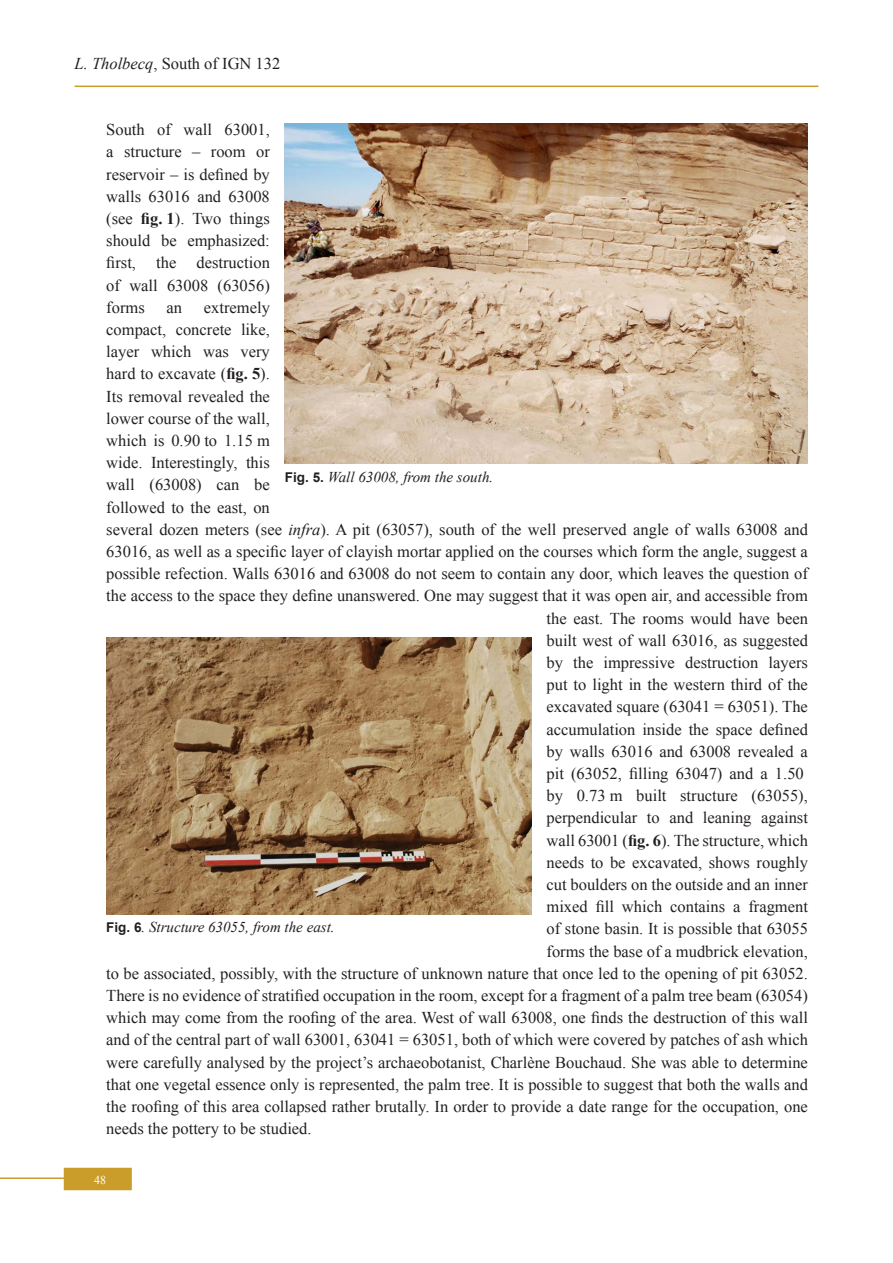
<style>
.page{position:relative;width:893px;height:1263px;background:#fff}
.page>*{position:absolute;margin:0;border:0;box-sizing:border-box;transform-origin:0 0}
.Texte{font:16.5px/22.2px "Mashreq Times";color:#231f20;text-align:justify}
.Legende_FIG{font:italic 15px "Mashreq Times";color:#231f20}
.t1{font:12px "Mashreq Times";color:#fff}
.s1{font-style:italic}
.s2{font-weight:700}
.s3{font-family:"Arial";font-weight:700;font-style:normal;font-size:13.5px}
</style>
<div class="page">
<div style="left:64px;top:1168px;width:68px;height:22px;background:#ca9d2b"></div>
<hr style="left:0;top:1177px;width:106px;height:2px;background:#ca9d2b">
<hr style="left:75px;top:86px;width:743px;height:1px;background:#ca9d2b">
<img style="left:285px;top:123px;width:523px;height:340px">
<img style="left:106px;top:638px;width:425px;height:276px">
<p class="Texte" style="left:75px;top:52px;width:207px"><span class="s1">L. Tholbecq</span>, South of IGN 132</p>
<p class="Texte" style="left:106px;top:118px;width:165px">South of wall 63001, a structure – room or reservoir – is defined by walls 63016 and 63008 (see <span class="s2">fig. 1</span>). Two things should be emphasized: first, the destruction of wall 63008 (63056) forms</p>
<p class="Texte" style="left:167px;top:296px;width:17px">an</p>
<p class="Texte" style="left:204px;top:296px;width:67px">extremely</p>
<p class="Texte" style="left:106px;top:318px;width:165px">compact, concrete like,</p>
<p class="Texte" style="left:106px;top:340px;width:165px">layer which was very</p>
<p class="Texte" style="left:106px;top:362px;width:165px">hard to excavate (<span class="s2">fig. 5</span>).</p>
<p class="Texte" style="left:106px;top:385px;width:165px">Its removal revealed the</p>
<p class="Texte" style="left:106px;top:407px;width:165px">lower course of the wall,</p>
<p class="Texte" style="left:106px;top:429px;width:165px">which is 0.90 to 1.15 m</p>
<p class="Texte" style="left:106px;top:451px;width:165px">wide. Interestingly, this</p>
<p class="Texte" style="left:106px;top:473px;width:165px">wall (63008) can be</p>
<p class="Texte" style="left:106px;top:496px;width:165px">followed to the east, on</p>
<p class="Texte" style="left:106px;top:518px;width:703px">several dozen meters (see <span class="s1">infra</span>). A pit (63057), south of the well preserved angle of walls 63008 and</p>
<p class="Texte" style="left:106px;top:540px;width:703px">63016, as well as a specific layer of clayish mortar applied on the courses which form the angle, suggest a</p>
<p class="Texte" style="left:106px;top:562px;width:703px">possible refection. Walls 63016 and 63008 do not seem to contain any door, which leaves the question of</p>
<p class="Texte" style="left:106px;top:584px;width:703px">the access to the space they define unanswered. One may suggest that it was open air, and accessible from</p>
<p class="Texte" style="left:547px;top:607px;width:263px">the east. The rooms would have been</p>
<p class="Texte" style="left:547px;top:629px;width:263px">built west of wall 63016, as suggested</p>
<p class="Texte" style="left:547px;top:651px;width:263px">by the impressive destruction layers</p>
<p class="Texte" style="left:547px;top:673px;width:263px">put to light in the western third of the</p>
<p class="Texte" style="left:547px;top:695px;width:263px">excavated square (63041 = 63051). The</p>
<p class="Texte" style="left:547px;top:718px;width:263px">accumulation inside the space defined</p>
<p class="Texte" style="left:547px;top:740px;width:263px">by walls 63016 and 63008 revealed a</p>
<p class="Texte" style="left:547px;top:762px;width:259px">pit (63052, filling 63047) and a 1.50</p>
<p class="Texte" style="left:546px;top:784px;width:263px">by 0.73 m built structure (63055),</p>
<p class="Texte" style="left:546px;top:806px;width:263px">perpendicular to and leaning against</p>
<p class="Texte" style="left:546px;top:829px;width:263px">wall 63001 (<span class="s2">fig. 6</span>). The structure, which</p>
<p class="Texte" style="left:546px;top:851px;width:263px">needs to be excavated, shows roughly</p>
<p class="Texte" style="left:546px;top:873px;width:263px">cut boulders on the outside and an inner</p>
<p class="Texte" style="left:546px;top:895px;width:263px">mixed fill which contains a fragment</p>
<p class="Texte" style="left:546px;top:917px;width:263px">of stone basin. It is possible that 63055</p>
<p class="Texte" style="left:546px;top:940px;width:263px">forms the base of a mudbrick elevation,</p>
<p class="Texte" style="left:106px;top:962px;width:703px">to be associated, possibly, with the structure of unknown nature that once led to the opening of pit 63052.</p>
<p class="Texte" style="left:106px;top:984px;width:703px">There is no evidence of stratified occupation in the room, except for a fragment of a palm tree beam (63054)</p>
<p class="Texte" style="left:106px;top:1006px;width:703px">which may come from the roofing of the area. West of wall 63008, one finds the destruction of this wall</p>
<p class="Texte" style="left:106px;top:1028px;width:703px">and of the central part of wall 63001, 63041 = 63051, both of which were covered by patches of ash which</p>
<p class="Texte" style="left:106px;top:1051px;width:703px">were carefully analysed by the project’s archaeobotanist, Charlène Bouchaud. She was able to determine</p>
<p class="Texte" style="left:106px;top:1073px;width:703px">that one vegetal essence only is represented, the palm tree. It is possible to suggest that both the walls and</p>
<p class="Texte" style="left:106px;top:1095px;width:703px">the roofing of this area collapsed rather brutally. In order to provide a date range for the occupation, one</p>
<p class="Texte" style="left:106px;top:1117px;width:207px">needs the pottery to be studied.</p>
<p class="Legende_FIG" style="left:285px;top:466px;width:210px"><span class="s3">Fig. 5.</span> Wall 63008, from the south.</p>
<p class="Legende_FIG" style="left:106px;top:917px;width:230px"><span class="s3">Fig. 6</span>. Structure 63055, from the east.</p>
<p class="t1" style="left:94px;top:1172px;width:14px">48</p>
</div>
